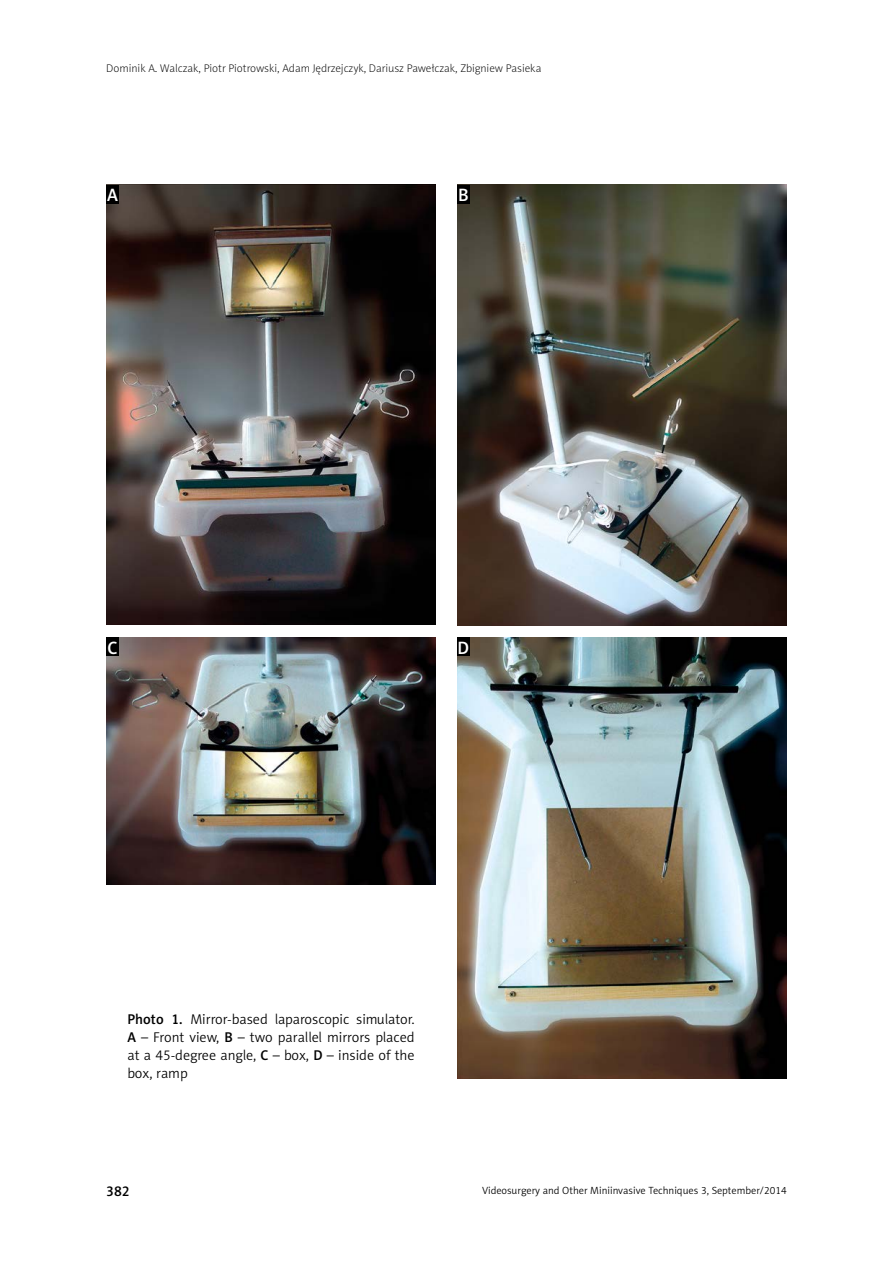
<style>
.page{position:relative;width:893px;height:1263px;background:#fff}
.page>*{position:absolute;margin:0;border:0;box-sizing:border-box;transform-origin:0 0}
.t1{font:18px "Naomi Sans EFN Medium";color:#fff}
.t2{font:14.25px/18px "Naomi Sans EFN Light";color:#000;text-align:justify}
.t3{font:14.25px "Naomi Sans EFN Medium";color:#000}
.t4{font:11.25px "Naomi Sans EFN Thin";color:#000}
.t5{font:10.5px "Naomi Sans EFN Light";color:#000}
.s1{font-family:"Naomi Sans EFN Medium"}
</style>
<div class="page">
<img style="left:106px;top:185px;width:330px;height:439px">
<img style="left:457px;top:185px;width:330px;height:441px">
<img style="left:106px;top:637px;width:330px;height:247px">
<img style="left:457px;top:637px;width:330px;height:441px">
<div style="left:106px;top:637px;width:13px;height:19px;background:#000"></div>
<div style="left:106px;top:185px;width:13px;height:19px;background:#000"></div>
<div style="left:457px;top:637px;width:13px;height:19px;background:#000"></div>
<div style="left:457px;top:185px;width:13px;height:19px;background:#000"></div>
<p class="t4" style="left:106px;top:62px;width:436px">Dominik A. Walczak, Piotr Piotrowski, Adam Jędrzejczyk, Dariusz Pawełczak, Zbigniew Pasieka</p>
<p class="t1" style="left:107px;top:184px;width:12px">A</p>
<p class="t1" style="left:458px;top:184px;width:12px">B</p>
<p class="t1" style="left:108px;top:637px;width:12px">C</p>
<p class="t1" style="left:458px;top:637px;width:13px">D</p>
<p class="t2" style="left:128px;top:1010px;width:289px"><span class="s1">Photo 1.</span> Mirror-based laparoscopic simulator.<br><span class="s1">A</span> – Front view, <span class="s1">B</span> – two parallel mirrors placed at a 45-degree angle, <span class="s1">C</span> – box, <span class="s1">D</span> – inside of the box, ramp</p>
<p class="t3" style="left:106px;top:1182px;width:25px">382</p>
<p class="t5" style="left:482px;top:1185px;width:306px">Videosurgery and Other Miniinvasive Techniques 3, September/2014</p>
</div>
